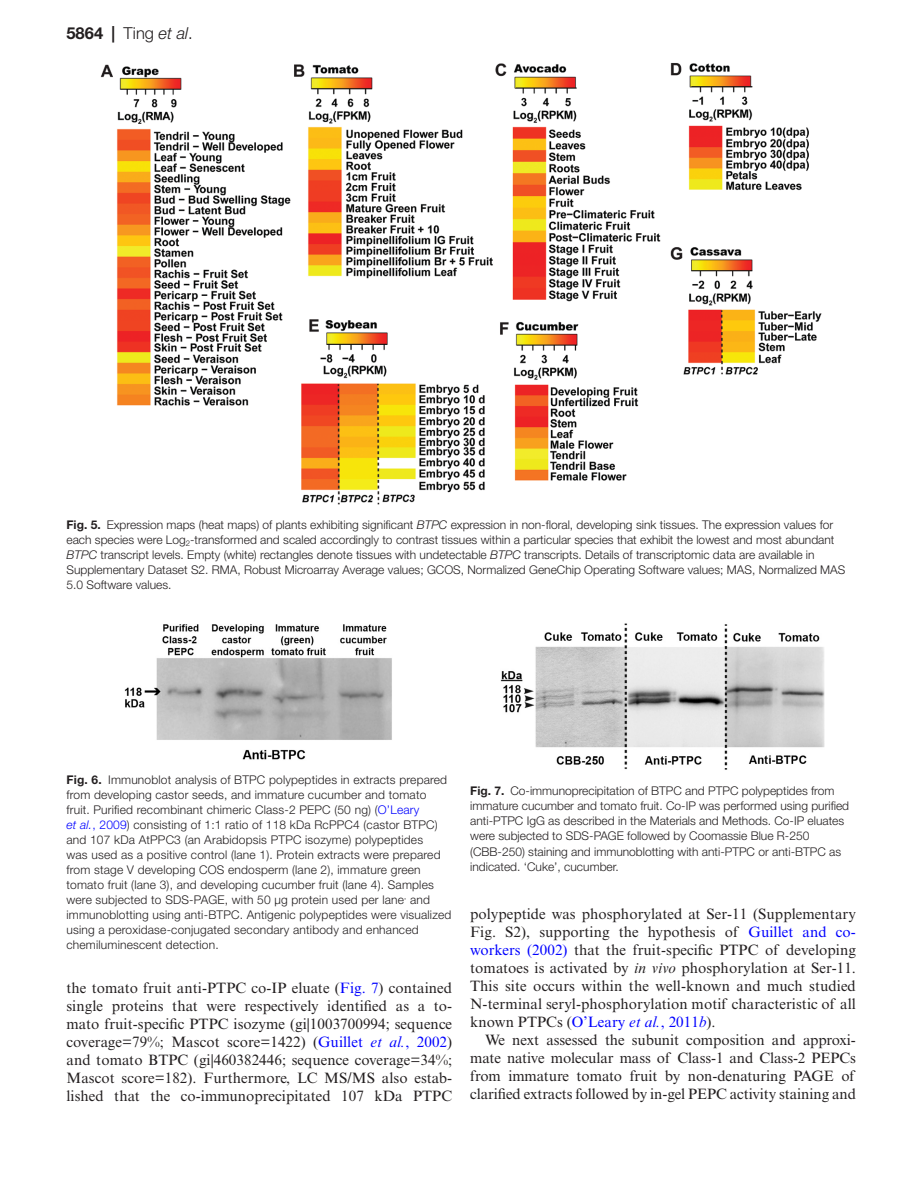
<style>
.page{position:relative;width:919px;height:1187px;background:#fff}
.page>*{position:absolute;margin:0;border:0;box-sizing:border-box;transform-origin:0 0}
.t1{font:700 16.5px "Helvetica Neue LT Std";color:#231f20}
.t2{font:15px/18px "Times New Roman MT Std";letter-spacing:.005em;color:#231f20;text-align:justify}
.t3{font:300 12px/15px "Helvetica Neue LT Std";color:#231f20}
.s1{font-weight:300}
.s2{font-weight:300;font-style:italic}
.s3{font-weight:700}
.s4{font-style:italic}
.s5{color:#00f}
.s6{font-style:italic;color:#00f}
</style>
<div class="page">
<img style="left:124px;top:624px;width:268px;height:136px">
<img style="left:501px;top:623px;width:324px;height:147px">
<img style="left:101px;top:63px;width:720px;height:442px">
<h1 class="t1" style="left:66px;top:23px;width:128px">5864 | <span class="s1">Ting</span> <span class="s2">et al</span><span class="s1">.</span></h1>
<p class="t3" style="left:66px;top:517px;width:780px"><span class="s3">Fig. 5.</span> Expression maps (heat maps) of plants exhibiting significant <span class="s4">BTPC</span> expression in non-floral, developing sink tissues. The expression values for each species were Log<sub>2</sub>-transformed and scaled accordingly to contrast tissues within a particular species that exhibit the lowest and most abundant <span class="s4">BTPC</span> transcript levels. Empty (white) rectangles denote tissues with undetectable <span class="s4">BTPC</span> transcripts. Details of transcriptomic data are available in Supplementary Dataset S2. RMA, Robust Microarray Average values; GCOS, Normalized GeneChip Operating Software values; MAS, Normalized MAS 5.0 Software values.</p>
<p class="t3" style="left:66px;top:772px;width:386px"><span class="s3">Fig. 6.</span> Immunoblot analysis of BTPC polypeptides in extracts prepared from developing castor seeds, and immature cucumber and tomato fruit. Purified recombinant chimeric Class-2 PEPC (50 ng) (<span class="s5">O’Leary<br></span><span class="s6">et al.</span><span class="s5">, 2009</span>) consisting of 1:1 ratio of 118 kDa RcPPC4 (castor BTPC) and 107 kDa AtPPC3 (an Arabidopsis PTPC isozyme) polypeptides<br>was used as a positive control (lane 1). Protein extracts were prepared from stage V developing COS endosperm (lane 2), immature green tomato fruit (lane 3), and developing cucumber fruit (lane 4). Samples were subjected to SDS-PAGE, with 50 µg protein used per lane<sup>,</sup> and immunoblotting using anti-BTPC. Antigenic polypeptides were visualized using a peroxidase-conjugated secondary antibody and enhanced chemiluminescent detection.</p>
<p class="t3" style="left:470px;top:783px;width:380px"><span class="s3">Fig. 7.</span> Co-immunoprecipitation of BTPC and PTPC polypeptides from immature cucumber and tomato fruit. Co-IP was performed using purified anti-PTPC IgG as described in the Materials and Methods. Co-IP eluates were subjected to SDS-PAGE followed by Coomassie Blue R-250 (CBB-250) staining and immunoblotting with anti-PTPC or anti-BTPC as indicated. ‘Cuke’, cucumber.</p>
<p class="t2" style="left:470px;top:904px;width:387px">polypeptide was phosphorylated at Ser-11 (Supplementary Fig. S2), supporting the hypothesis of <span class="s5">Guillet and co&shy;workers (2002)</span> that the fruit-specific PTPC of developing tomatoes is activated by <span class="s4">in vivo</span> phosphorylation at Ser-11.<br>This site occurs within the well-known and much studied N-terminal seryl-phosphorylation motif characteristic of all known PTPCs (<span class="s5">O’Leary</span> <span class="s6">et al.</span><span class="s5">, 2011</span><span class="s6">b</span>).</p>
<p class="t2" style="left:470px;top:1030px;width:387px;text-indent:15px">We next assessed the subunit composition and approxi&shy;mate native molecular mass of Class-1 and Class-2 PEPCs from immature tomato fruit by non-denaturing PAGE of clarified extracts followed by in-gel PEPC activity staining and</p>
<p class="t2" style="left:66px;top:978px;width:387px">the tomato fruit anti-PTPC co-IP eluate (<span class="s5">Fig. 7</span>) contained single proteins that were respectively identified as a to&shy;mato fruit-specific PTPC isozyme (gi|1003700994; sequence coverage=79%; Mascot score=1422) (<span class="s5">Guillet</span> <span class="s6">et al.</span><span class="s5">, 2002</span>) and tomato BTPC (gi|460382446; sequence coverage=34%; Mascot score=182). Furthermore, LC MS/MS also estab&shy;lished that the co-immunoprecipitated 107 kDa PTPC</p>
</div>
